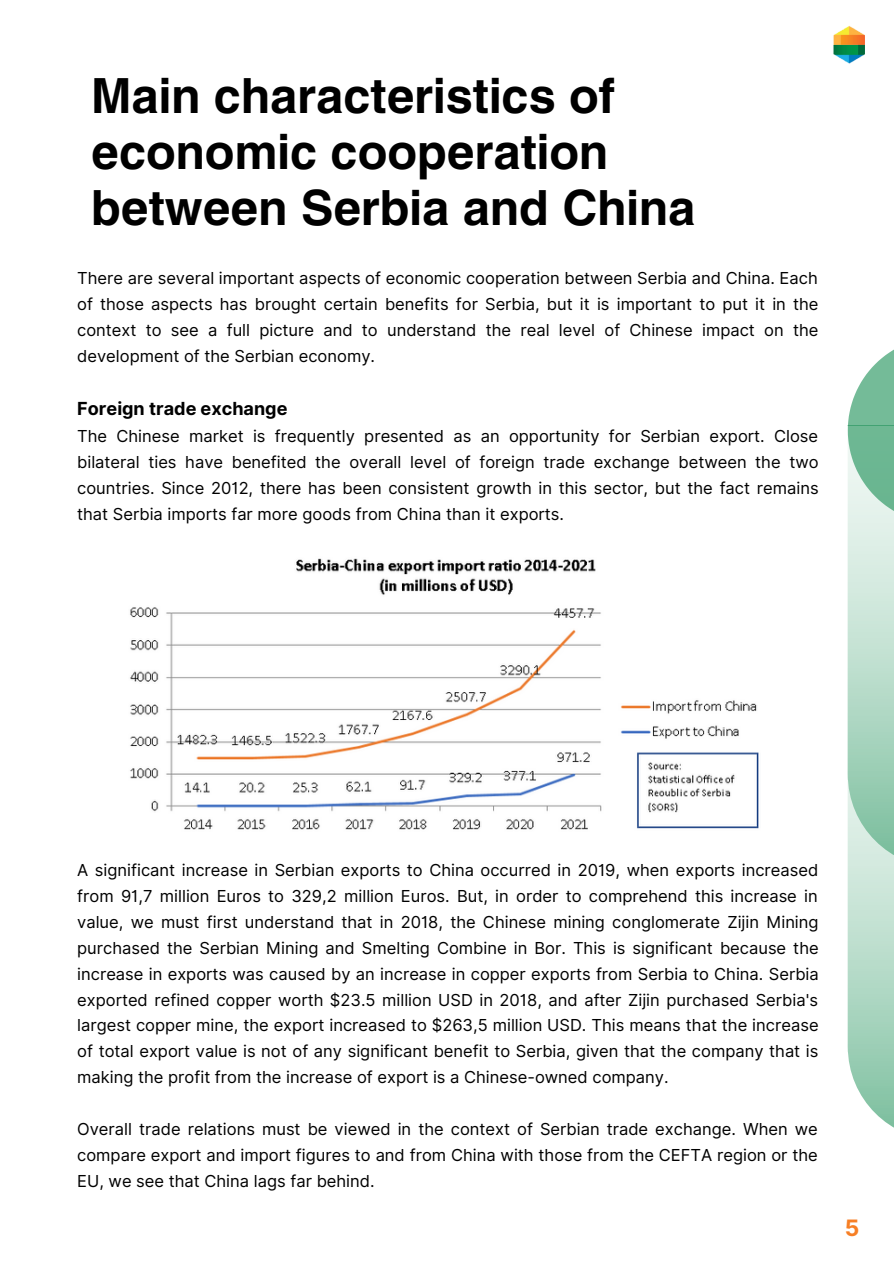
<style>
.page{position:relative;width:894px;height:1264px;background:#fff}
.page>*{position:absolute;margin:0;border:0;box-sizing:border-box;transform-origin:0 0}
.t1{font:700 48px/56.2px "Helios";color:#000}
.t2{font:700 22.65px "Inter";color:#f77f25}
.t3{font:700 18px "Inter";color:#000}
.t4{font:16.5px/26px "Inter";color:#000;text-align:justify}
</style>
<div class="page">
<img style="left:833px;top:25px;width:31px;height:39px">
<img style="left:130px;top:558px;width:629px;height:272px">
<svg style="left:847px;top:350px;width:46px;height:777px;background:#b5dac8"></svg>
<p class="t1" style="left:91px;top:67px;width:605px">Main characteristics of economic cooperation between Serbia and China</p>
<p class="t4" style="left:77px;top:265px;width:742px">There are several important aspects of economic cooperation between Serbia and China. Each of those aspects has brought certain benefits for Serbia, but it is important to put it in the context to see a full picture and to understand the real level of Chinese impact on the development of the Serbian economy.</p>
<p class="t3" style="left:77px;top:398px;width:212px">Foreign trade exchange</p>
<p class="t4" style="left:77px;top:423px;width:742px">The Chinese market is frequently presented as an opportunity for Serbian export. Close bilateral ties have benefited the overall level of foreign trade exchange between the two countries. Since 2012, there has been consistent growth in this sector, but the fact remains that Serbia imports far more goods from China than it exports.</p>
<p class="t4" style="left:77px;top:857px;width:742px">A significant increase in Serbian exports to China occurred in 2019, when exports increased from 91,7 million Euros to 329,2 million Euros. But, in order to comprehend this increase in value, we must first understand that in 2018, the Chinese mining conglomerate Zijin Mining purchased the Serbian Mining and Smelting Combine in Bor. This is significant because the increase in exports was caused by an increase in copper exports from Serbia to China. Serbia exported refined copper worth $23.5 million USD in 2018, and after Zijin purchased Serbia's largest copper mine, the export increased to $263,5 million USD. This means that the increase of total export value is not of any significant benefit to Serbia, given that the company that is making the profit from the increase of export is a Chinese-owned company.</p>
<p class="t4" style="left:77px;top:1116px;width:742px">Overall trade relations must be viewed in the context of Serbian trade exchange. When we compare export and import figures to and from China with those from the CEFTA region or the EU, we see that China lags far behind.</p>
<p class="t2" style="left:844px;top:1214px;width:16px">5</p>
</div>
